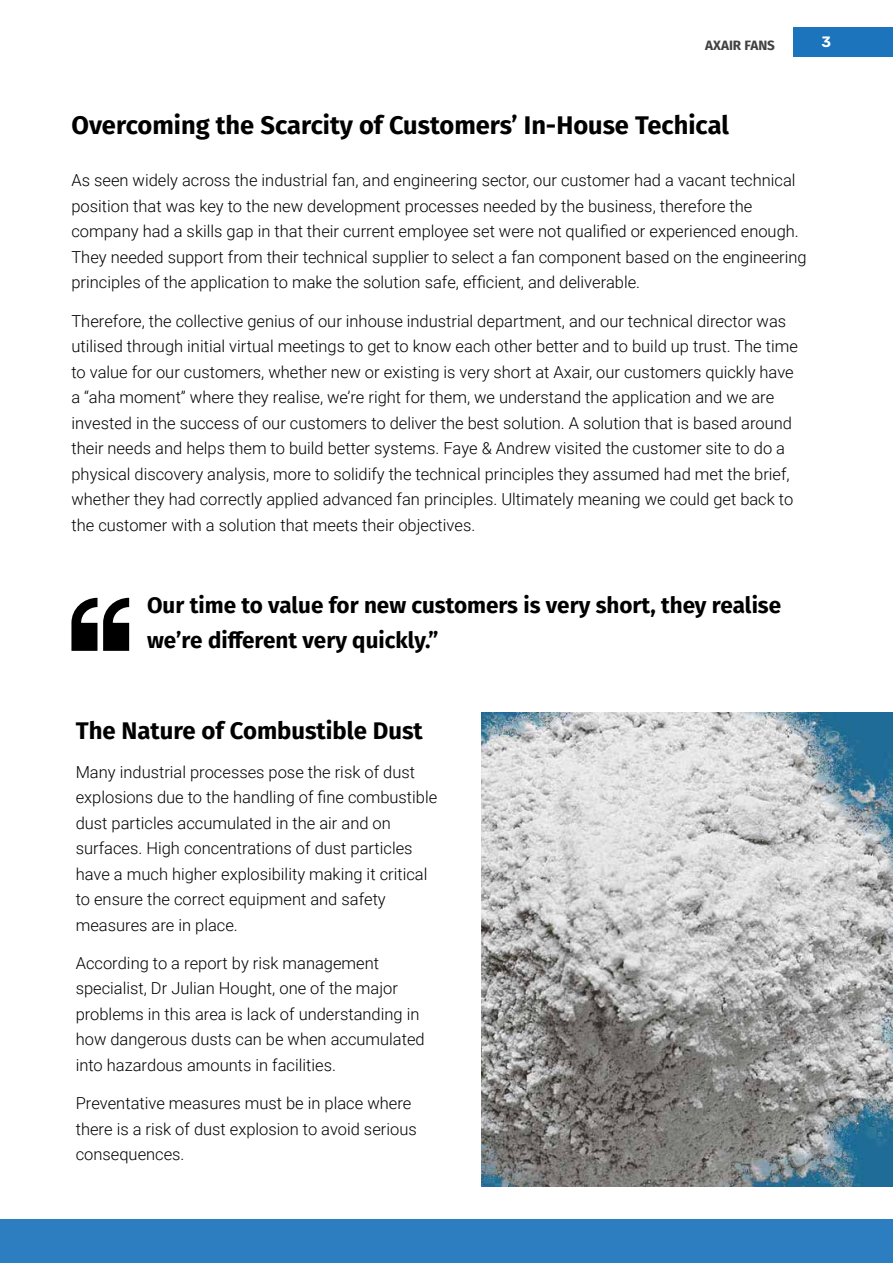
<style>
.page{position:relative;width:893px;height:1263px;background:#fff}
.page>*{position:absolute;margin:0;border:0;box-sizing:border-box;transform-origin:0 0}
.t1{font:700 25.5px "Fira Sans";color:#000}
.t2{font:700 24px "Fira Sans";color:#000}
.t3{font:700 22.5px/34.5px "Fira Sans";color:#000}
.t4{font:300 16.5px/25.5px "Roboto";color:#000}
.t5{font:600 15px "Rubik";color:#fff}
.t6{font:700 13.5px "Fira Sans";color:#414042}
</style>
<div class="page">
<div style="left:0;top:1219px;width:893px;height:44px;background:#2c7ec0"></div>
<svg style="left:71px;top:598px;width:58px;height:53px"></svg>
<img style="left:482px;top:712px;width:411px;height:475px">
<div style="left:793px;top:27px;width:100px;height:29px;background:#1c75bc"></div>
<p class="t6" style="left:705px;top:34px;width:71px">AXAIR FANS</p>
<p class="t5" style="left:821px;top:33px;width:11px">3</p>
<h1 class="t1" style="left:71px;top:103px;width:659px">Overcoming the Scarcity of Customers’ In-House Techical</h1>
<p class="t4" style="left:71px;top:167px;width:737px">As seen widely across the industrial fan, and engineering sector, our customer had a vacant technical position that was key to the new development processes needed by the business, therefore the company had a skills gap in that their current employee set were not qualified or experienced enough.<br>They needed support from their technical supplier to select a fan component based on the engineering principles of the application to make the solution safe, efficient, and deliverable.</p>
<p class="t4" style="left:71px;top:307px;width:728px">Therefore, the collective genius of our inhouse industrial department, and our technical director was utilised through initial virtual meetings to get to know each other better and to build up trust. The time to value for our customers, whether new or existing is very short at Axair, our customers quickly have a “aha moment” where they realise, we’re right for them, we understand the application and we are invested in the success of our customers to deliver the best solution. A solution that is based around their needs and helps them to build better systems. Faye &amp; Andrew visited the customer site to do a physical discovery analysis, more to solidify the technical principles they assumed had met the brief, whether they had correctly applied advanced fan principles. Ultimately meaning we could get back to the customer with a solution that meets their objectives.</p>
<h3 class="t3" style="left:147px;top:586px;width:636px">Our time to value for new customers is very short, they realise we’re different very quickly.”</h3>
<h2 class="t2" style="left:76px;top:711px;width:349px">The Nature of Combustible Dust</h2>
<p class="t4" style="left:76px;top:758px;width:363px">Many industrial processes pose the risk of dust explosions due to the handling of fine combustible dust particles accumulated in the air and on surfaces. High concentrations of dust particles have a much higher explosibility making it critical to ensure the correct equipment and safety measures are in place.</p>
<p class="t4" style="left:76px;top:950px;width:351px">According to a report by risk management specialist, Dr Julian Hought, one of the major problems in this area is lack of understanding in how dangerous dusts can be when accumulated into hazardous amounts in facilities.</p>
<p class="t4" style="left:76px;top:1090px;width:343px">Preventative measures must be in place where there is a risk of dust explosion to avoid serious consequences.</p>
</div>
